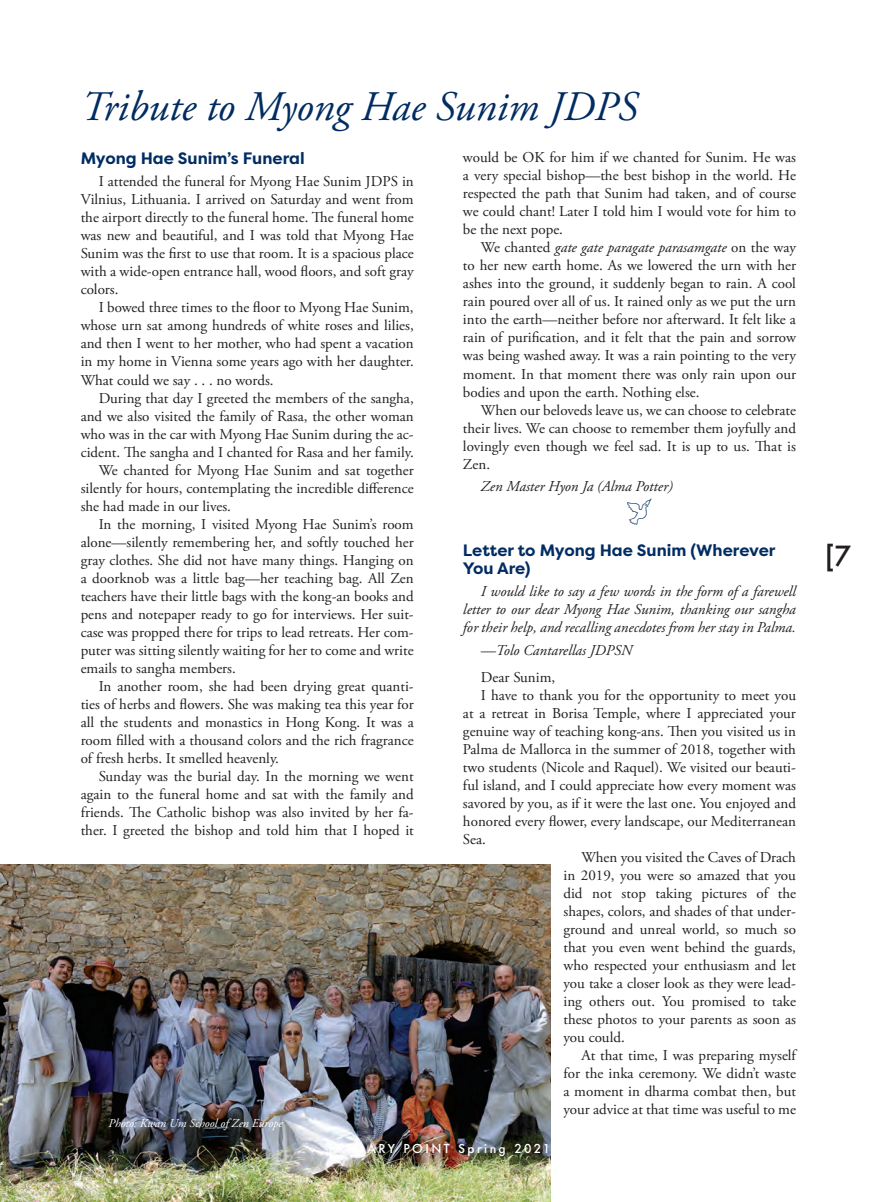
<style>
.page{position:relative;width:891px;height:1202px;background:#fff}
.page>*{position:absolute;margin:0;border:0;box-sizing:border-box;transform-origin:0 0}
.t1{font:italic 42px "Adobe Garamond Pro";color:#002c62}
.t2{font:500 27px "Futura";color:#231f20}
.t3{font:700 16.5px/18px "Filson Pro";color:#002c62}
.t4{font:15px/18px "Adobe Garamond Pro";color:#231f20;text-align:justify}
.t5{font:italic 15px/18px "Adobe Garamond Pro";color:#231f20;text-align:justify}
.t6{font:italic 12px "Adobe Garamond Pro";color:#fff}
.t7{font:500 12px "Futura";letter-spacing:.2em;color:#fff}
.s1{font-style:italic}
</style>
<div class="page">
<img style="left:0;top:864px;width:551px;height:338px">
<h1 class="t1" style="left:81px;top:82px;width:558px">Tribute to Myong Hae Sunim JDPS</h1>
<p class="t4" style="left:463px;top:149px;width:335px">would be OK for him if we chanted for Sunim. He was a very special bishop—the best bishop in the world. He respected the path that Sunim had taken, and of course we could chant! Later I told him I would vote for him to be the next pope.</p>
<p class="t4" style="left:463px;top:239px;width:335px;text-indent:18px">We chanted <span class="s1">gate gate paragate parasamgate</span> on the way to her new earth home. As we lowered the urn with her ashes into the ground, it suddenly began to rain. A cool rain poured over all of us. It rained only as we put the urn into the earth—neither before nor afterward. It felt like a rain of purification, and it felt that the pain and sorrow was being washed away. It was a rain pointing to the very moment. In that moment there was only rain upon our bodies and upon the earth. Nothing else.</p>
<p class="t4" style="left:463px;top:401px;width:335px;text-indent:18px">When our beloveds leave us, we can choose to celebrate their lives. We can choose to remember them joyfully and lovingly even though we feel sad. It is up to us. That is Zen.</p>
<p class="t5" style="left:481px;top:478px;width:193px">Zen Master Hyon Ja (Alma Potter)</p>
<p class="t3" style="left:81px;top:149px;width:226px">Myong Hae Sunim’s Funeral</p>
<p class="t4" style="left:81px;top:173px;width:335px;text-indent:18px">I attended the funeral for Myong Hae Sunim JDPS in Vilnius, Lithuania. I arrived on Saturday and went from the airport directly to the funeral home. The funeral home was new and beautiful, and I was told that Myong Hae Sunim was the first to use that room. It is a spacious place with a wide-open entrance hall, wood floors, and soft gray colors.</p>
<p class="t4" style="left:81px;top:299px;width:335px;text-indent:18px">I bowed three times to the floor to Myong Hae Sunim, whose urn sat among hundreds of white roses and lilies, and then I went to her mother, who had spent a vacation in my home in Vienna some years ago with her daughter.<br>What could we say . . . no words.</p>
<p class="t4" style="left:99px;top:389px;width:317px">During that day I greeted the members of the sangha,</p>
<p class="t4" style="left:81px;top:407px;width:335px">and we also visited the family of Rasa, the other woman</p>
<p class="t4" style="left:81px;top:425px;width:335px">who was in the car with Myong Hae Sunim during the ac-</p>
<p class="t4" style="left:81px;top:443px;width:335px">cident. The sangha and I chanted for Rasa and her family.</p>
<p class="t4" style="left:99px;top:461px;width:317px">We chanted for Myong Hae Sunim and sat together</p>
<p class="t4" style="left:81px;top:479px;width:335px">silently for hours, contemplating the incredible difference</p>
<p class="t4" style="left:81px;top:497px;width:152px">she had made in our lives.</p>
<p class="t4" style="left:99px;top:515px;width:317px">In the morning, I visited Myong Hae Sunim’s room</p>
<p class="t4" style="left:81px;top:533px;width:335px">alone—silently remembering her, and softly touched her</p>
<p class="t4" style="left:81px;top:551px;width:335px">gray clothes. She did not have many things. Hanging on</p>
<p class="t4" style="left:81px;top:569px;width:335px">a doorknob was a little bag—her teaching bag. All Zen</p>
<p class="t4" style="left:81px;top:587px;width:335px">teachers have their little bags with the kong-an books and</p>
<p class="t4" style="left:81px;top:605px;width:335px">pens and notepaper ready to go for interviews. Her suit-</p>
<p class="t4" style="left:81px;top:623px;width:335px">case was propped there for trips to lead retreats. Her com-</p>
<p class="t4" style="left:81px;top:641px;width:335px">puter was sitting silently waiting for her to come and write</p>
<p class="t4" style="left:81px;top:659px;width:157px">emails to sangha members.</p>
<p class="t4" style="left:99px;top:677px;width:317px">In another room, she had been drying great quanti-</p>
<p class="t4" style="left:81px;top:695px;width:335px">ties of herbs and flowers. She was making tea this year for</p>
<p class="t4" style="left:81px;top:713px;width:335px">all the students and monastics in Hong Kong. It was a</p>
<p class="t4" style="left:81px;top:731px;width:335px">room filled with a thousand colors and the rich fragrance</p>
<p class="t4" style="left:81px;top:749px;width:200px">of fresh herbs. It smelled heavenly.</p>
<p class="t4" style="left:99px;top:767px;width:317px">Sunday was the burial day. In the morning we went</p>
<p class="t4" style="left:81px;top:785px;width:335px">again to the funeral home and sat with the family and</p>
<p class="t4" style="left:81px;top:803px;width:335px">friends. The Catholic bishop was also invited by her fa-</p>
<p class="t4" style="left:81px;top:821px;width:335px">ther. I greeted the bishop and told him that I hoped it</p>
<p class="t3" style="left:463px;top:541px;width:314px">Letter to Myong Hae Sunim (Wherever<br>You Are)</p>
<p class="t5" style="left:463px;top:583px;width:334px;text-indent:18px">I would like to say a few words in the form of a farewell letter to our dear Myong Hae Sunim, thanking our sangha for their help, and recalling anecdotes from her stay in Palma.</p>
<p class="t5" style="left:481px;top:641px;width:153px">—Tolo Cantarellas JDPSN</p>
<p class="t4" style="left:481px;top:668px;width:76px">Dear Sunim,</p>
<p class="t4" style="left:481px;top:686px;width:317px">I have to thank you for the opportunity to meet you</p>
<p class="t4" style="left:463px;top:704px;width:334px">at a retreat in Borisa Temple, where I appreciated your</p>
<p class="t4" style="left:463px;top:722px;width:334px">genuine way of teaching kong-ans. Then you visited us in</p>
<p class="t4" style="left:463px;top:740px;width:335px">Palma de Mallorca in the summer of 2018, together with</p>
<p class="t4" style="left:463px;top:758px;width:334px">two students (Nicole and Raquel). We visited our beauti-</p>
<p class="t4" style="left:463px;top:776px;width:334px">ful island, and I could appreciate how every moment was</p>
<p class="t4" style="left:463px;top:794px;width:334px">savored by you, as if it were the last one. You enjoyed and</p>
<p class="t4" style="left:463px;top:812px;width:335px">honored every flower, every landscape, our Mediterranean</p>
<p class="t4" style="left:463px;top:830px;width:24px">Sea.</p>
<p class="t4" style="left:581px;top:848px;width:216px">When you visited the Caves of Drach</p>
<p class="t4" style="left:563px;top:866px;width:234px">in 2019, you were so amazed that you</p>
<p class="t4" style="left:563px;top:884px;width:234px">did not stop taking pictures of the</p>
<p class="t4" style="left:563px;top:902px;width:234px">shapes, colors, and shades of that under-</p>
<p class="t4" style="left:563px;top:920px;width:234px">ground and unreal world, so much so</p>
<p class="t4" style="left:563px;top:938px;width:234px">that you even went behind the guards,</p>
<p class="t4" style="left:563px;top:956px;width:234px">who respected your enthusiasm and let</p>
<p class="t4" style="left:563px;top:974px;width:234px">you take a closer look as they were lead-</p>
<p class="t4" style="left:563px;top:992px;width:234px">ing others out. You promised to take</p>
<p class="t4" style="left:563px;top:1010px;width:234px">these photos to your parents as soon as</p>
<p class="t4" style="left:563px;top:1028px;width:63px">you could.</p>
<p class="t4" style="left:581px;top:1046px;width:216px">At that time, I was preparing myself</p>
<p class="t4" style="left:563px;top:1064px;width:234px">for the inka ceremony. We didn’t waste</p>
<p class="t4" style="left:563px;top:1082px;width:234px">a moment in dharma combat then, but</p>
<p class="t4" style="left:563px;top:1100px;width:234px">your advice at that time was useful to me</p>
<p class="t7" style="left:329px;top:1140px;width:223px">PRIMARY POINT Spring 2021</p>
<p class="t6" style="left:109px;top:1116px;width:176px">Photo: Kwan Um School of Zen Europe</p>
<h2 class="t2" style="left:825px;top:537px;width:28px">[7</h2>
</div>
